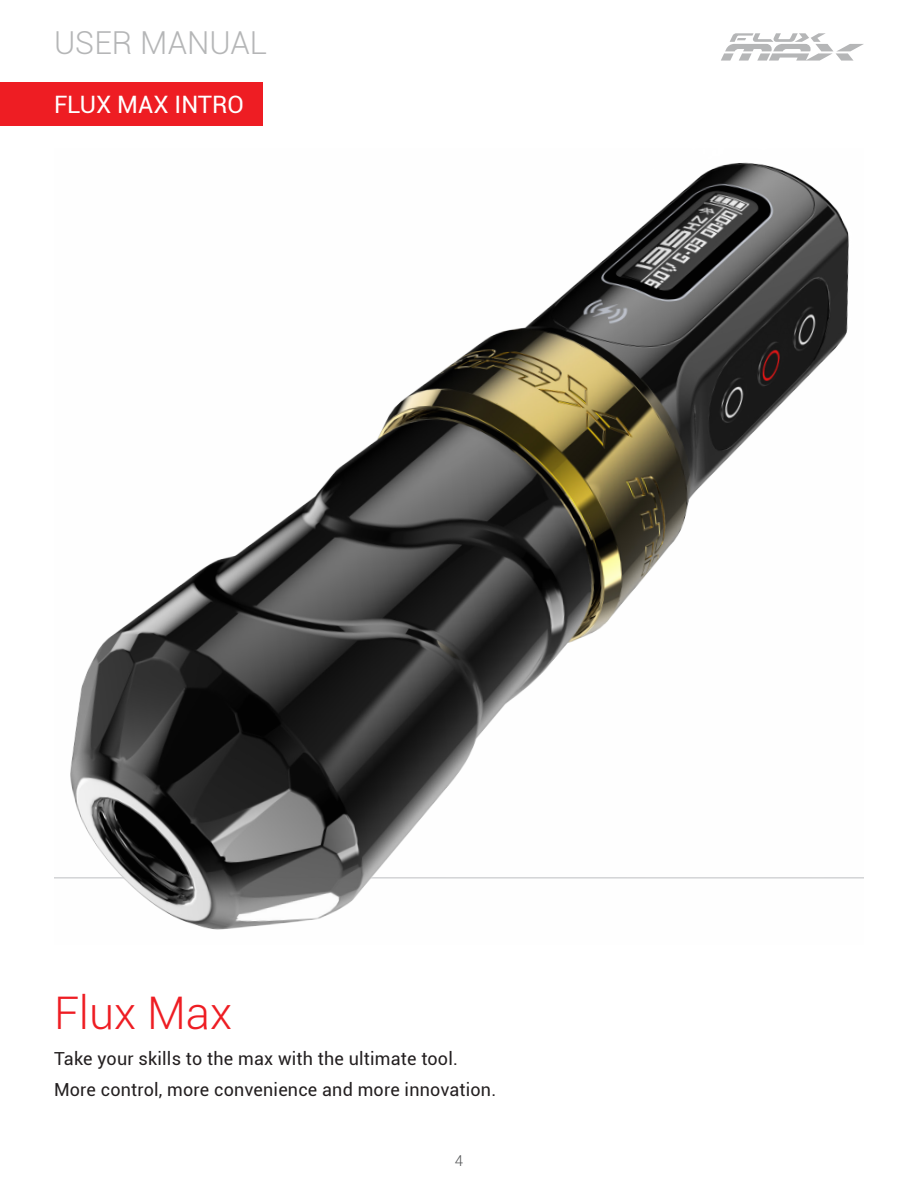
<style>
.page{position:relative;width:918px;height:1188px;background:#fff}
.page>*{position:absolute;margin:0;border:0;box-sizing:border-box;transform-origin:0 0}
.t1{font:300 45px "Roboto";color:#ee1d23}
.t2{font:300 31.65px "Roboto";color:#b5b6b7}
.t3{font:24px "Roboto";color:#fff}
.t4{font:18px "Roboto";letter-spacing:.01em;color:#231f20}
.t5{font:300 15px "Roboto";color:#57585a}
</style>
<div class="page">
<svg style="left:721px;top:33px;width:143px;height:28px"></svg>
<div style="left:0;top:83px;width:263px;height:43px;background:#ee1d23"></div>
<hr style="left:917px;top:83px;width:1px;height:43px;background:#ee1d23">
<img style="left:54px;top:162px;width:810px;height:768px">
<h2 class="t2" style="left:54px;top:21px;width:215px">USER MANUAL</h2>
<p class="t3" style="left:54px;top:88px;width:191px">FLUX MAX INTRO</p>
<p class="t1" style="left:54px;top:982px;width:180px">Flux Max</p>
<p class="t4" style="left:54px;top:1046px;width:405px">Take your skills to the max with the ultimate tool.</p>
<p class="t4" style="left:54px;top:1077px;width:444px">More control, more convenience and more innovation.</p>
<p class="t5" style="left:455px;top:1151px;width:10px">4</p>
</div>
